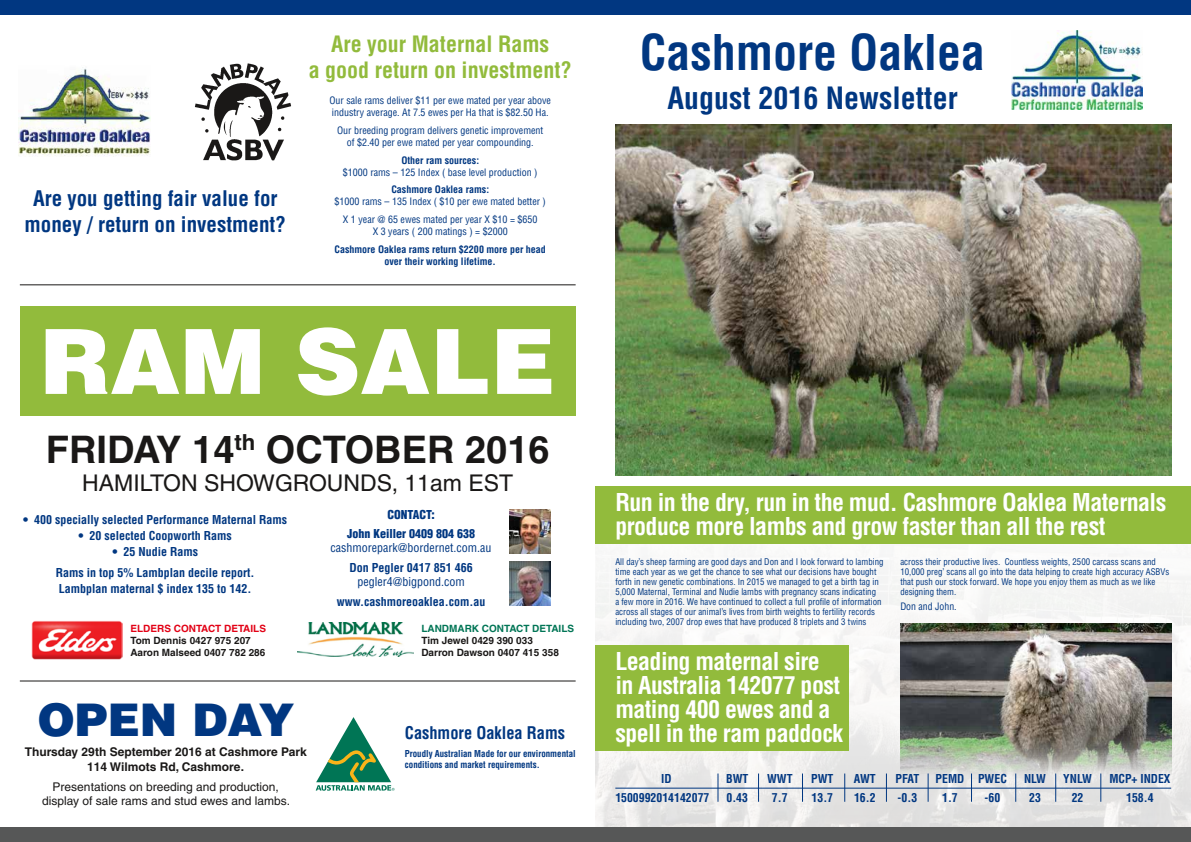
<style>
.page{position:relative;width:1191px;height:842px;background:#fff}
.page>*{position:absolute;margin:0;border:0;box-sizing:border-box;transform-origin:0 0}
.t1{font:900 90px "Helvetica";color:#fff}
.t2{font:700 condensed 48px "Helvetica";color:#013781}
.t3{font:900 45px "Helvetica";color:#013781}
.t4{font:700 38px "Helvetica";color:#1a1817}
.t5{font:700 condensed 30px "Helvetica";color:#013781}
.t6{font:700 condensed 24px/24px "Helvetica";letter-spacing:-.025em;color:#fff}
.t7{font:23px "Helvetica";color:#1a1817}
.t8{font:700 condensed 22px/26.4px "Helvetica";color:#92bb3c;text-align:center}
.t9{font:700 condensed 21px/25.2px "Helvetica";color:#013781;text-align:center}
.t10{font:700 condensed 17.1px "Helvetica";color:#013781;scale:.96 1}
.t11{font:700 condensed 12px/21.7px "Helvetica";color:#013781;text-align:center}
.t12{font:12px/14.4px "Helvetica";color:#1a1817;text-align:center}
.t13{font:700 12px/14.4px "Helvetica";color:#1a1817;text-align:center}
.t14{font:condensed 12px "Helvetica";color:#013781}
.t15{font:900 condensed 12px/19.7px "Helvetica";color:#013781;text-align:center}
.t16{font:condensed 10px/17.7px "Helvetica";color:#013781;text-align:center}
.t17{font:700 condensed 10px/12px "Helvetica";color:#013781;text-align:center}
.t18{font:700 10px/12px "Helvetica";color:#1a1817}
.t19{font:700 10px "Helvetica";color:#007555}
.t20{font:700 10px "Helvetica";color:#e20015}
.t21{font:700 condensed 9.3px/11.2px "Helvetica";color:#013781;scale:.96 1}
.t22{font:condensed 9px/10px "Helvetica";color:#013781}
</style>
<div class="page">
<img style="left:595px;top:555px;width:596px;height:273px">
<div style="left:595px;top:486px;width:596px;height:58px;background:#92bb3c"></div>
<img style="left:18px;top:68px;width:133px;height:89px">
<img style="left:194px;top:63px;width:98px;height:98px">
<div style="left:20px;top:306px;width:555px;height:109px;background:#92bb3c"></div>
<img style="left:31px;top:621px;width:91px;height:39px">
<img style="left:298px;top:623px;width:115px;height:34px">
<hr style="left:20px;top:680px;width:555px;height:1px;background:#1a1817">
<hr style="left:20px;top:284px;width:555px;height:1px;background:#1a1817">
<svg style="left:315px;top:717px;width:80px;height:74px"></svg>
<img style="left:509px;top:561px;width:41px;height:44px">
<img style="left:509px;top:509px;width:41px;height:45px">
<div style="left:0;top:0;width:1191px;height:14px;background:#013781"></div>
<div style="left:0;top:828px;width:1191px;height:14px;background:#565757"></div>
<img style="left:615px;top:125px;width:556px;height:350px">
<div style="left:595px;top:645px;width:253px;height:105px;background:#92bb3c"></div>
<img style="left:900px;top:623px;width:271px;height:179px">
<hr style="left:615px;top:788px;width:556px;height:1px;background:#013781">
<svg style="left:717px;top:773px;width:1px;height:29px"></svg>
<svg style="left:758px;top:773px;width:1px;height:29px"></svg>
<svg style="left:802px;top:773px;width:1px;height:29px"></svg>
<svg style="left:844px;top:773px;width:1px;height:29px"></svg>
<svg style="left:886px;top:773px;width:1px;height:29px"></svg>
<svg style="left:927px;top:773px;width:1px;height:29px"></svg>
<svg style="left:971px;top:773px;width:1px;height:29px"></svg>
<svg style="left:1015px;top:773px;width:1px;height:29px"></svg>
<svg style="left:1055px;top:773px;width:1px;height:29px"></svg>
<svg style="left:1100px;top:773px;width:1px;height:29px"></svg>
<img style="left:1011px;top:31px;width:131px;height:79px">
<h3 class="t9" style="left:25px;top:186px;width:263px">Are you getting fair value for money / return on investment?</h3>
<h3 class="t8" style="left:309px;top:30px;width:264px">Are your Maternal Rams<br>a good return on investment?</h3>
<h2 class="t2" style="left:640px;top:22px;width:347px">Cashmore Oaklea</h2>
<p class="t16" style="left:329px;top:92px;width:223px">Our sale rams deliver $11 per ewe mated per year above</p>
<h3 class="t5" style="left:667px;top:79px;width:292px">August 2016 Newsletter</h3>
<p class="t16" style="left:332px;top:104px;width:218px">industry average. At 7.5 ewes per Ha that is $82.50 Ha.<br>Our breeding program delivers genetic improvement</p>
<p class="t16" style="left:347px;top:134px;width:188px">of $2.40 per ewe mated per year compounding.</p>
<p class="t17" style="left:401px;top:154px;width:79px">Other ram sources:</p>
<p class="t16" style="left:343px;top:163px;width:196px">$1000 rams – 125 Index ( base level production )</p>
<p class="t17" style="left:391px;top:184px;width:99px">Cashmore Oaklea rams:</p>
<p class="t16" style="left:334px;top:193px;width:213px">$1000 rams – 135 Index ( $10 per ewe mated better )<br>X 1 year @ 65 ewes mated per year X $10 = $650</p>
<p class="t16" style="left:373px;top:223px;width:136px">X 3 years ( 200 matings ) = $2000</p>
<p class="t17" style="left:334px;top:243px;width:213px">Cashmore Oaklea rams return $2200 more per head over their working lifetime.</p>
<h1 class="t1" style="left:40px;top:303px;width:516px">RAM SALE</h1>
<h3 class="t4" style="left:46px;top:426px;width:505px">FRIDAY 14<sup>th</sup> OCTOBER 2016</h3>
<h3 class="t7" style="left:82px;top:469px;width:432px">HAMILTON SHOWGROUNDS, 11am EST</h3>
<h3 class="t11" style="left:23px;top:508px;width:266px">• 400 specially selected Performance Maternal Rams</h3>
<h3 class="t11" style="left:79px;top:524px;width:155px">• 20 selected Coopworth Rams</h3>
<h3 class="t11" style="left:56px;top:540px;width:200px">• 25 Nudie Rams<br>Rams in top 5% Lambplan decile report.</h3>
<h3 class="t11" style="left:59px;top:578px;width:194px">Lambplan maternal $ index 135 to 142.</h3>
<p class="t20" style="left:130px;top:622px;width:137px">ELDERS CONTACT DETAILS</p>
<p class="t18" style="left:130px;top:634px;width:136px">Tom Dennis 0427 975 207<br>Aaron Malseed 0407 782 286</p>
<h3 class="t3" style="left:37px;top:690px;width:258px">OPEN DAY</h3>
<h3 class="t13" style="left:25px;top:744px;width:283px">Thursday 29th September 2016 at Cashmore Park<br>114 Wilmots Rd, Cashmore.</h3>
<h3 class="t12" style="left:42px;top:779px;width:249px">Presentations on breeding and production, display of sale rams and stud ewes and lambs.</h3>
<h3 class="t15" style="left:347px;top:504px;width:130px">CONTACT:<br>John Keiller 0409 804 638</h3>
<h3 class="t14" style="left:331px;top:540px;width:162px">cashmorepark@bordernet.com.au</h3>
<h3 class="t11" style="left:349px;top:556px;width:125px">Don Pegler 0417 851 466</h3>
<h3 class="t14" style="left:357px;top:574px;width:109px">pegler4@bigpond.com</h3>
<h3 class="t11" style="left:337px;top:590px;width:150px">www.cashmoreoaklea.com.au</h3>
<p class="t19" style="left:421px;top:622px;width:154px">LANDMARK CONTACT DETAILS</p>
<p class="t18" style="left:421px;top:634px;width:139px">Tim Jewel 0429 390 033<br>Darron Dawson 0407 415 358</p>
<h3 class="t10" style="left:405px;top:722px;width:168px">Cashmore Oaklea Rams</h3>
<p class="t21" style="left:405px;top:748px;width:179px">Proudly Australian Made for our environmental conditions and market requirements.</p>
<h3 class="t6" style="left:615px;top:490px;width:552px">Run in the dry, run in the mud. Cashmore Oaklea Maternals produce more lambs and grow faster than all the rest</h3>
<p class="t22" style="left:615px;top:557px;width:270px">All day’s sheep farming are good days and Don and I look forward to lambing time each year as we get the chance to see what our decisions have bought forth in new genetic combinations. In 2015 we managed to get a birth tag in 5,000 Maternal, Terminal and Nudie lambs with pregnancy scans indicating<br>a few more in 2016. We have continued to collect a full profile of information across all stages of our animal’s lives from birth weights to fertility records including two, 2007 drop ewes that have produced 8 triplets and 3 twins</p>
<p class="t22" style="left:900px;top:557px;width:270px">across their productive lives. Countless weights, 2500 carcass scans and 10,000 preg’ scans all go into the data helping to create high accuracy ASBVs that push our stock forward. We hope you enjoy them as much as we like designing them.</p>
<p class="t16" style="left:900px;top:597px;width:58px">Don and John.</p>
<h3 class="t6" style="left:615px;top:649px;width:229px">Leading maternal sire in Australia 142077 post mating 400 ewes and a spell in the ram paddock</h3>
<h3 class="t11" style="left:661px;top:768px;width:12px">ID</h3>
<h3 class="t11" style="left:726px;top:768px;width:24px">BWT</h3>
<h3 class="t11" style="left:767px;top:768px;width:27px">WWT</h3>
<h3 class="t11" style="left:811px;top:768px;width:24px">PWT</h3>
<h3 class="t11" style="left:854px;top:768px;width:23px">AWT</h3>
<h3 class="t11" style="left:895px;top:768px;width:25px">PFAT</h3>
<h3 class="t11" style="left:935px;top:768px;width:73px">PEMD PWEC</h3>
<h3 class="t11" style="left:1024px;top:768px;width:23px">NLW</h3>
<h3 class="t11" style="left:1063px;top:768px;width:30px">YNLW</h3>
<h3 class="t11" style="left:1109px;top:768px;width:63px">MCP+ INDEX</h3>
<h3 class="t11" style="left:615px;top:786px;width:96px">1500992014142077</h3>
<h3 class="t11" style="left:726px;top:786px;width:23px">0.43</h3>
<h3 class="t11" style="left:772px;top:786px;width:17px">7.7</h3>
<h3 class="t11" style="left:811px;top:786px;width:23px">13.7</h3>
<h3 class="t11" style="left:854px;top:786px;width:23px">16.2</h3>
<h3 class="t11" style="left:897px;top:786px;width:21px">-0.3</h3>
<h3 class="t11" style="left:942px;top:786px;width:17px">1.7</h3>
<h3 class="t11" style="left:984px;top:786px;width:17px">-60</h3>
<h3 class="t11" style="left:1029px;top:786px;width:13px">23</h3>
<h3 class="t11" style="left:1071px;top:786px;width:13px">22</h3>
<h3 class="t11" style="left:1126px;top:786px;width:29px">158.4</h3>
</div>
